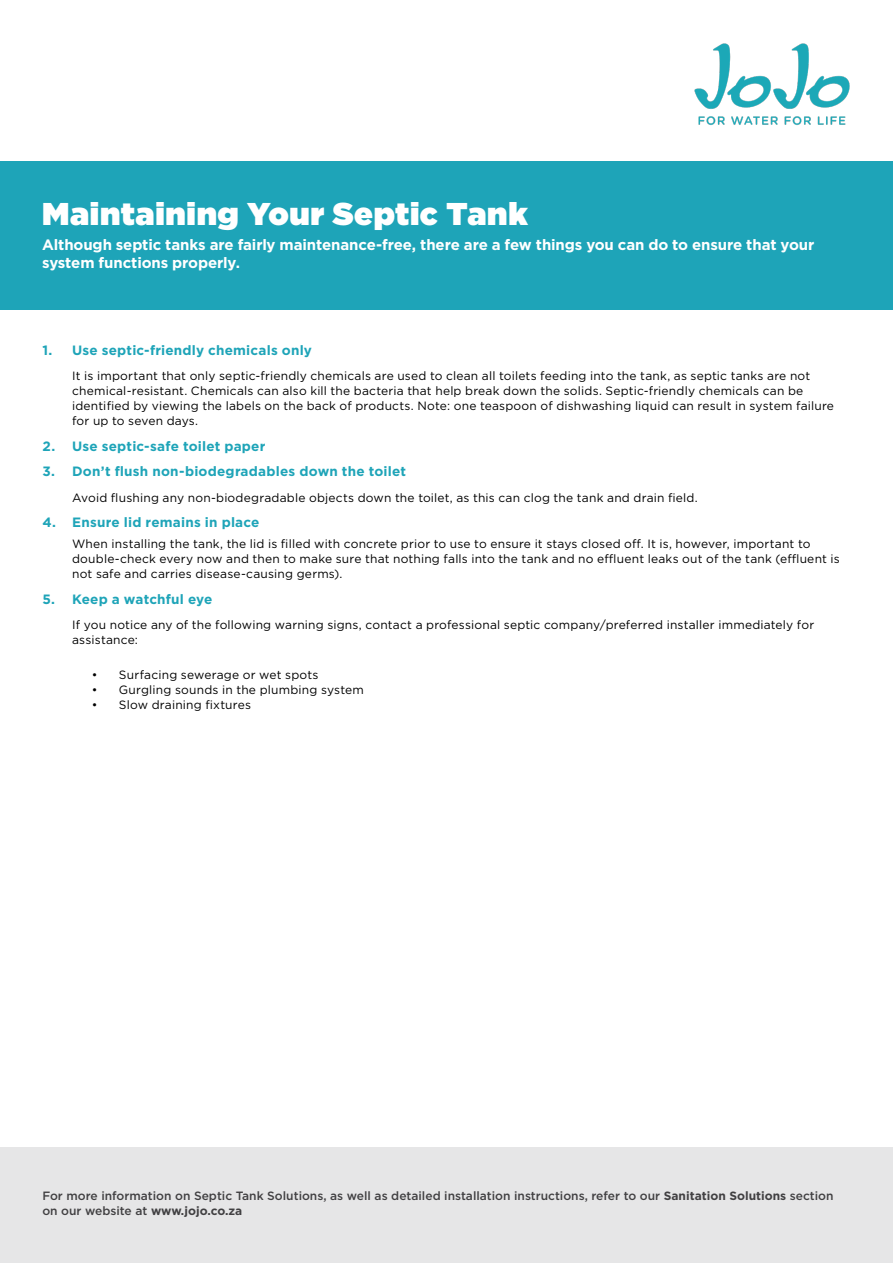
<style>
.page{position:relative;width:893px;height:1263px;background:#fff}
.page>*{position:absolute;margin:0;border:0;box-sizing:border-box;transform-origin:0 0}
.Headline{font:900 31.5px "Gotham";letter-spacing:.025em;color:#fff}
._2_Sub-heading{font:700 15px/18px "Gotham";letter-spacing:-.01em;color:#fff}
.t1{font:700 13.5px "Gotham";letter-spacing:.015em;color:#1ea4b8}
._10pt_Copy_Text{font:12px/15px "Gotham";letter-spacing:.015em;color:#000}
.t2{font:500 12px/15px "Gotham";color:#414042}
.s1{font-weight:700}
</style>
<div class="page">
<div style="left:0;top:1148px;width:893px;height:115px;background:#e6e6e7"></div>
<div style="left:0;top:161px;width:893px;height:148px;background:#1ea4b8"></div>
<img style="left:694px;top:43px;width:156px;height:82px">
<p class="Headline" style="left:42px;top:191px;width:487px">Maintaining Your Septic Tank</p>
<p class="_2_Sub-heading" style="left:42px;top:235px;width:774px">Although septic tanks are fairly maintenance-free, there are a few things you can do to ensure that your system functions properly.</p>
<p class="t1" style="left:42px;top:341px;width:271px">1. Use septic-friendly chemicals only</p>
<p class="_10pt_Copy_Text" style="left:72px;top:368px;width:763px">It is important that only septic-friendly chemicals are used to clean all toilets feeding into the tank, as septic tanks are not chemical-resistant. Chemicals can also kill the bacteria that help break down the solids. Septic-friendly chemicals can be identified by viewing the labels on the back of products. Note: one teaspoon of dishwashing liquid can result in system failure for up to seven days.</p>
<p class="t1" style="left:42px;top:437px;width:225px">2. Use septic-safe toilet paper</p>
<p class="t1" style="left:42px;top:462px;width:365px">3. Don’t flush non-biodegradables down the toilet</p>
<p class="_10pt_Copy_Text" style="left:72px;top:490px;width:627px">Avoid flushing any non-biodegradable objects down the toilet, as this can clog the tank and drain field.</p>
<p class="t1" style="left:42px;top:513px;width:219px">4. Ensure lid remains in place</p>
<p class="_10pt_Copy_Text" style="left:72px;top:536px;width:769px">When installing the tank, the lid is filled with concrete prior to use to ensure it stays closed off. It is, however, important to double-check every now and then to make sure that nothing falls into the tank and no effluent leaks out of the tank (effluent is not safe and carries disease-causing germs).</p>
<p class="t1" style="left:42px;top:590px;width:172px">5. Keep a watchful eye</p>
<p class="_10pt_Copy_Text" style="left:72px;top:617px;width:744px">If you notice any of the following warning signs, contact a professional septic company/preferred installer immediately for assistance:</p>
<p class="_10pt_Copy_Text" style="left:92px;top:667px;width:228px">• Surfacing sewerage or wet spots</p>
<p class="_10pt_Copy_Text" style="left:92px;top:682px;width:274px">• Gurgling sounds in the plumbing system</p>
<p class="_10pt_Copy_Text" style="left:92px;top:697px;width:161px">• Slow draining fixtures</p>
<p class="t2" style="left:42px;top:1188px;width:793px">For more information on Septic Tank Solutions, as well as detailed installation instructions, refer to our <span class="s1">Sanitation Solutions</span> section on our website at <span class="s1">www.jojo.co.za</span></p>
</div>
